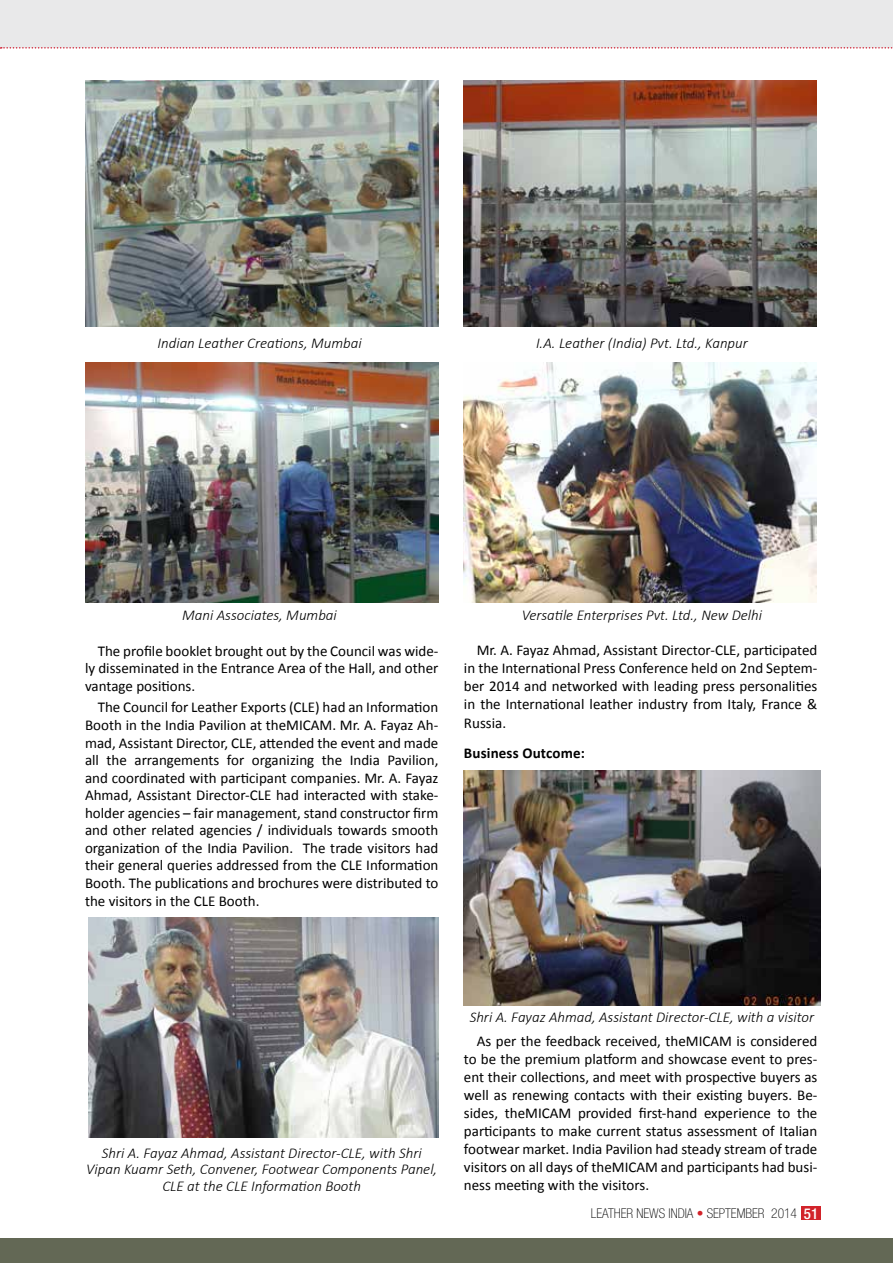
<style>
.page{position:relative;width:893px;height:1263px;background:#fff}
.page>*{position:absolute;margin:0;border:0;box-sizing:border-box;transform-origin:0 0}
.t1{font:15px/17.5px "Calibri";color:#000;text-align:justify}
.t2{font:italic 300 15px/16.8px "Calibri";color:#000;text-align:center}
.t3{font:700 15px "Calibri";letter-spacing:.01em;color:#000}
.t4{font:100 condensed 13.5px "Helvetica Neue LT Std";color:#000}
.s1{color:#d2232a}
.s2{font-weight:500;font-size:15px;color:#fff}
</style>
<div class="page">
<div style="left:801px;top:1206px;width:20px;height:14px;background:#d2232a"></div>
<div style="left:0;top:0;width:893px;height:48px;background:#e9e9ea"></div>
<svg style="left:0;top:47px;width:893px;height:2px"></svg>
<div style="left:0;top:1238px;width:893px;height:25px;background:#636855"></div>
<img style="left:85px;top:81px;width:353px;height:246px">
<img style="left:85px;top:362px;width:353px;height:241px">
<img style="left:463px;top:81px;width:353px;height:246px">
<img style="left:463px;top:362px;width:353px;height:241px">
<img style="left:88px;top:917px;width:350px;height:220px">
<img style="left:464px;top:771px;width:357px;height:234px">
<p class="t2" style="left:158px;top:334px;width:206px">Indian Leather Creations, Mumbai</p>
<p class="t2" style="left:536px;top:334px;width:213px">I.A. Leather (India) Pvt. Ltd., Kanpur</p>
<p class="t2" style="left:182px;top:606px;width:156px">Mani Associates, Mumbai</p>
<p class="t1" style="left:85px;top:642px;width:355px;text-indent:13px">The profile booklet brought out by the Council was wide&shy;ly disseminated in the Entrance Area of the Hall, and other vantage positions.</p>
<p class="t1" style="left:85px;top:699px;width:355px;text-indent:13px">The Council for Leather Exports (CLE) had an Information Booth in the India Pavilion at theMICAM. Mr. A. Fayaz Ah&shy;mad, Assistant Director, CLE, attended the event and made all the arrangements for organizing the India Pavilion, and coordinated with participant companies. Mr. A. Fayaz Ahmad, Assistant Director-CLE had interacted with stake&shy;holder agencies – fair management, stand constructor firm and other related agencies / individuals towards smooth organization of the India Pavilion. The trade visitors had their general queries addressed from the CLE Information Booth. The publications and brochures were distributed to the visitors in the CLE Booth.</p>
<p class="t2" style="left:522px;top:606px;width:242px">Versatile Enterprises Pvt. Ltd., New Delhi</p>
<p class="t1" style="left:464px;top:641px;width:355px;line-height:18px;text-indent:13px">Mr. A. Fayaz Ahmad, Assistant Director-CLE, participated in the International Press Conference held on 2nd Septem&shy;ber 2014 and networked with leading press personalities in the International leather industry from Italy, France &amp; Russia.</p>
<p class="t3" style="left:464px;top:744px;width:122px">Business Outcome:</p>
<p class="t2" style="left:86px;top:1144px;width:353px">Shri A. Fayaz Ahmad, Assistant Director-CLE, with Shri<br>Vipan Kuamr Seth, Convener, Footwear Components Panel,<br>CLE at the CLE Information Booth</p>
<p class="t2" style="left:470px;top:1009px;width:346px">Shri A. Fayaz Ahmad, Assistant Director-CLE, with a visitor</p>
<p class="t1" style="left:464px;top:1032px;width:355px;line-height:18px;text-indent:13px">As per the feedback received, theMICAM is considered to be the premium platform and showcase event to pres&shy;ent their collections, and meet with prospective buyers as well as renewing contacts with their existing buyers. Be&shy;sides, theMICAM provided first-hand experience to the participants to make current status assessment of Italian footwear market. India Pavilion had steady stream of trade visitors on all days of theMICAM and participants had busi&shy;ness meeting with the visitors.</p>
<p class="t4" style="left:591px;top:1205px;width:229px">LEATHER NEWS INDIA <span class="s1">•</span> SEPTEMBER 2014 <span class="s2">51</span></p>
</div>
